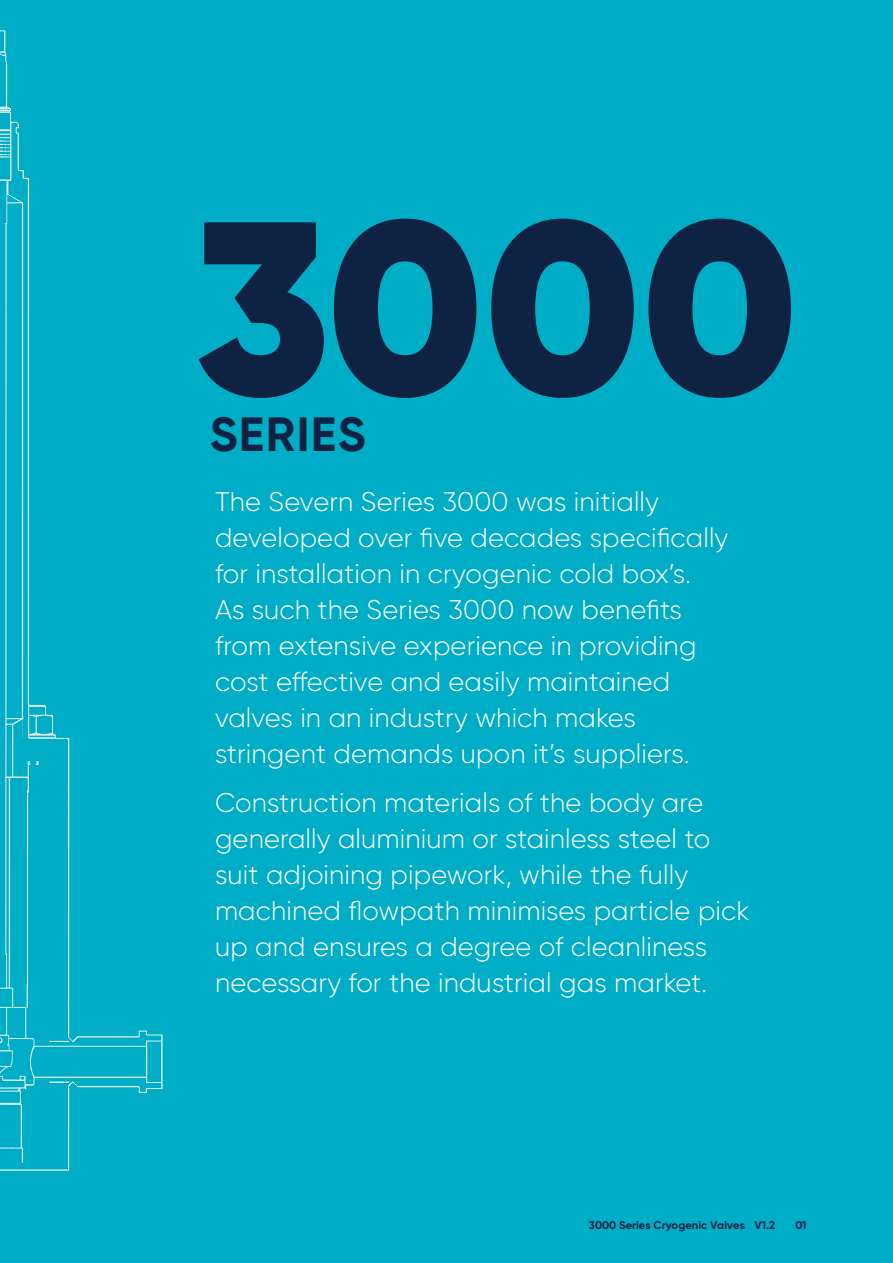
<style>
.page{position:relative;width:893px;height:1263px;background:#00adc6}
.page>*{position:absolute;margin:0;border:0;box-sizing:border-box;transform-origin:0 0}
.t1{font:900 245.7px "Gilroy";color:#0e2244}
.t2{font:700 48px "Gilroy";letter-spacing:.03em;color:#0e2244}
.t3{font:300 27px/36px "Gilroy";letter-spacing:.005em;color:#fff}
.t4{font:700 11.25px "Gilroy";color:#0e2244}
</style>
<div class="page">
<img style="left:0;top:30px;width:163px;height:1141px">
<h1 class="t1" style="left:196px;top:152px;width:603px">3000</h1>
<h2 class="t2" style="left:210px;top:404px;width:158px">SERIES</h2>
<p class="t3" style="left:215px;top:483px;width:515px">The Severn Series 3000 was initially developed over five decades specifically for installation in cryogenic cold box’s.<br>As such the Series 3000 now benefits from extensive experience in providing cost effective and easily maintained valves in an industry which makes stringent demands upon it’s suppliers.</p>
<p class="t3" style="left:215px;top:784px;width:536px">Construction materials of the body are generally aluminium or stainless steel to suit adjoining pipework, while the fully machined flowpath minimises particle pick up and ensures a degree of cleanliness necessary for the industrial gas market.</p>
<p class="t4" style="left:795px;top:1218px;width:13px">01</p>
</div>
